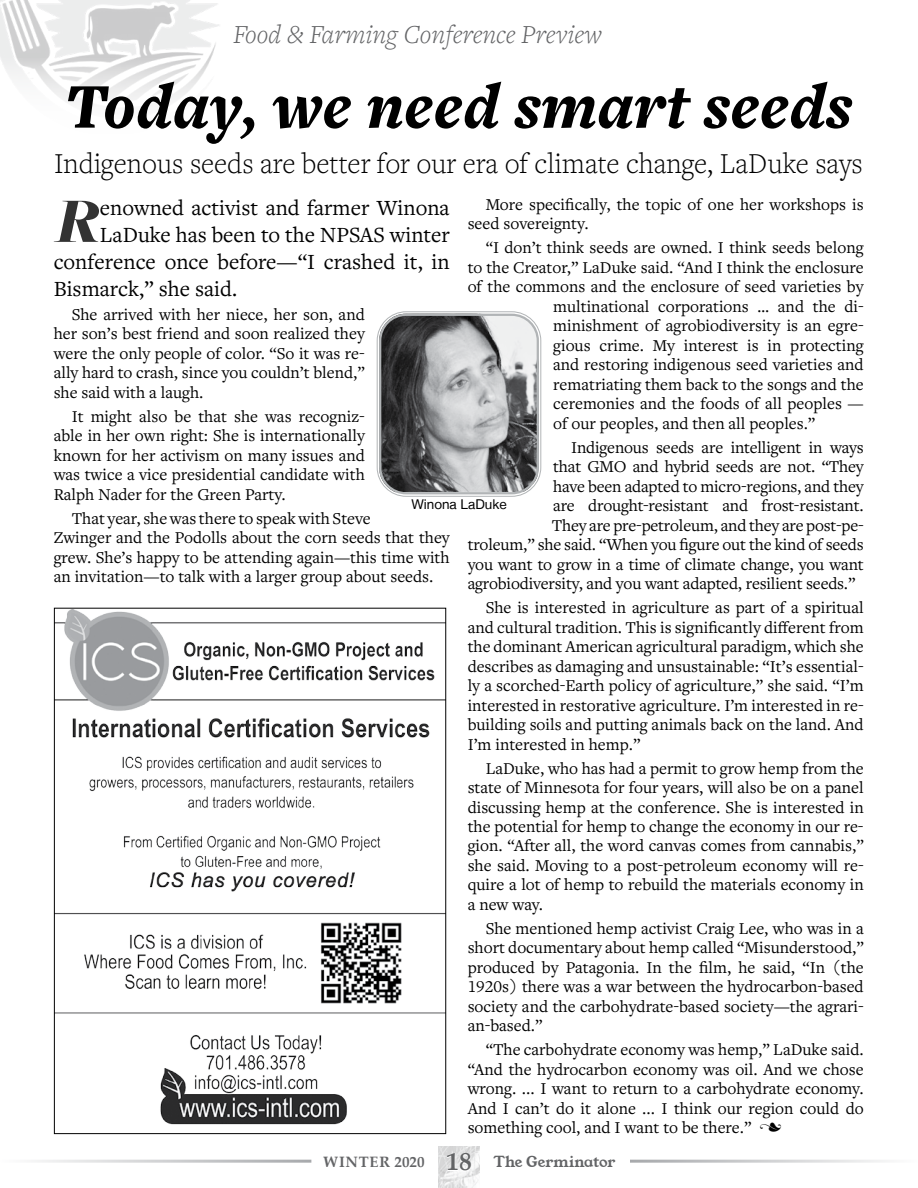
<style>
.page{position:relative;width:918px;height:1188px;background:#fff}
.page>*{position:absolute;margin:0;border:0;box-sizing:border-box;transform-origin:0 0}
.t1{font:italic 900 66px "Freight Text Pro";letter-spacing:.01em;color:#000;scale:.94 1}
.t2{font:italic 900 65.7px "Freight Big Pro";color:#333}
.t3{font:300 30px "Freight Text Pro";color:#000;scale:.96 1}
.t4{font:italic 300 27px "Freight Text Pro";color:#636466}
.t5{font:22.5px "Freight Text Pro";color:#000}
.t6{font:17.25px/19.5px "Freight Text Pro";color:#000;text-align:justify}
.t7{font:15px "Young Serif";letter-spacing:-.01em;color:#636466}
.t8{font:13.5px "Helvetica Neue LT";color:#000}
.s1{font-family:"Type Embellishments One Let Plain"}
.s2{font-family:"Palatino Linotype";font-weight:700}
.s3{font-family:"Palatino Linotype";font-weight:700;font-size:25.5px;color:#fff}
</style>
<div class="page">
<img style="left:0;top:0;width:219px;height:102px">
<img style="left:438px;top:1147px;width:42px;height:41px">
<hr style="left:0;top:1160px;width:311px;height:3px;background:#a7a9ac">
<hr style="left:630px;top:1160px;width:288px;height:3px;background:#a7a9ac">
<img style="left:56px;top:610px;width:388px;height:101px">
<img style="left:72px;top:718px;width:358px;height:20px">
<img style="left:56px;top:913px;width:388px;height:101px">
<img style="left:160px;top:1035px;width:187px;height:90px">
<img style="left:89px;top:756px;width:325px;height:136px">
<img style="left:379px;top:314px;width:160px;height:178px">
<div style="left:377px;top:311px;width:164px;height:186px;border:1px solid #b1b4b6;border-radius:29px"></div>
<div style="left:379px;top:314px;width:160px;height:180px;border:2px solid #b1b4b6;border-radius:26px"></div>
<h3 class="t4" style="left:233px;top:17px;width:371px">Food &amp; Farming Conference Preview</h3>
<h1 class="t1" style="left:66px;top:62px;width:838px">Today, we need smart seeds</h1>
<h3 class="t3" style="left:54px;top:144px;width:844px">Indigenous seeds are better for our era of climate change, LaDuke says</h3>
<p class="t6" style="left:468px;top:194px;width:398px;text-indent:18px">More specifically, the topic of one her workshops is seed sovereignty.</p>
<p class="t6" style="left:486px;top:237px;width:379px">“I don’t think seeds are owned. I think seeds belong</p>
<p class="t6" style="left:468px;top:257px;width:398px">to the Creator,” LaDuke said. “And I think the enclosure</p>
<p class="t6" style="left:468px;top:276px;width:397px">of the commons and the enclosure of seed varieties by</p>
<p class="t6" style="left:553px;top:296px;width:312px">multinational corporations … and the di-</p>
<p class="t6" style="left:553px;top:315px;width:312px">minishment of agrobiodiversity is an egre-</p>
<p class="t6" style="left:553px;top:335px;width:312px">gious crime. My interest is in protecting</p>
<p class="t6" style="left:553px;top:354px;width:312px">and restoring indigenous seed varieties and</p>
<p class="t6" style="left:553px;top:374px;width:312px">rematriating them back to the songs and the</p>
<p class="t6" style="left:553px;top:393px;width:312px">ceremonies and the foods of all peoples —</p>
<p class="t6" style="left:553px;top:413px;width:264px">of our peoples, and then all peoples.”</p>
<p class="t6" style="left:571px;top:437px;width:294px">Indigenous seeds are intelligent in ways</p>
<p class="t6" style="left:553px;top:456px;width:312px">that GMO and hybrid seeds are not. “They</p>
<p class="t6" style="left:553px;top:476px;width:312px">have been adapted to micro-regions, and they</p>
<p class="t6" style="left:553px;top:495px;width:312px">are drought-resistant and frost-resistant.</p>
<p class="t6" style="left:552px;top:515px;width:314px">They are pre-petroleum, and they are post-pe-</p>
<p class="t6" style="left:468px;top:534px;width:397px">troleum,” she said. “When you figure out the kind of seeds</p>
<p class="t6" style="left:468px;top:554px;width:398px">you want to grow in a time of climate change, you want</p>
<p class="t6" style="left:468px;top:573px;width:389px">agrobiodiversity, and you want adapted, resilient seeds.”</p>
<p class="t6" style="left:468px;top:597px;width:398px;text-indent:18px">She is interested in agriculture as part of a spiritual and cultural tradition. This is significantly different from the dominant American agricultural paradigm, which she describes as damaging and unsustainable: “It’s essential&shy;ly a scorched-Earth policy of agriculture,” she said. “I’m interested in restorative agriculture. I’m interested in re&shy;building soils and putting animals back on the land. And I’m interested in hemp.”</p>
<p class="t6" style="left:468px;top:758px;width:398px;text-indent:18px">LaDuke, who has had a permit to grow hemp from the state of Minnesota for four years, will also be on a panel discussing hemp at the conference. She is interested in the potential for hemp to change the economy in our re&shy;gion. “After all, the word canvas comes from cannabis,” she said. Moving to a post-petroleum economy will re&shy;quire a lot of hemp to rebuild the materials economy in a new way.</p>
<p class="t6" style="left:468px;top:918px;width:398px;text-indent:18px">She mentioned hemp activist Craig Lee, who was in a short documentary about hemp called “Misunderstood,” produced by Patagonia. In the film, he said, “In (the 1920s) there was a war between the hydrocarbon-based society and the carbohydrate-based society—the agrari&shy;an-based.”</p>
<p class="t6" style="left:468px;top:1040px;width:398px;text-indent:18px">“The carbohydrate economy was hemp,” LaDuke said. “And the hydrocarbon economy was oil. And we chose wrong. ... I want to return to a carbohydrate economy.<br>And I can’t do it alone ... I think our region could do something cool, and I want to be there.” <span class="s1">n</span></p>
<h2 class="t2" style="left:56px;top:177px;width:46px">R</h2>
<h3 class="t5" style="left:100px;top:193px;width:351px">enowned activist and farmer Winona</h3>
<h3 class="t5" style="left:100px;top:220px;width:351px">LaDuke has been to the NPSAS winter</h3>
<h3 class="t5" style="left:54px;top:247px;width:397px">conference once before—“I crashed it, in</h3>
<h3 class="t5" style="left:54px;top:274px;width:185px">Bismarck,” she said.</h3>
<p class="t6" style="left:54px;top:304px;width:313px;text-indent:18px">She arrived with her niece, her son, and her son’s best friend and soon realized they were the only people of color. “So it was re&shy;ally hard to crash, since you couldn’t blend,” she said with a laugh.</p>
<p class="t6" style="left:54px;top:406px;width:313px;text-indent:18px">It might also be that she was recogniz&shy;able in her own right: She is internationally known for her activism on many issues and was twice a vice presidential candidate with Ralph Nader for the Green Party.</p>
<p class="t6" style="left:54px;top:508px;width:398px;text-align:left;text-indent:18px">That year, she was there to speak with Steve<br>Zwinger and the Podolls about the corn seeds that they grew. She’s happy to be attending again—this time with an invitation—to talk with a larger group about seeds.</p>
<p class="t8" style="left:411px;top:496px;width:97px">Winona LaDuke</p>
<p class="t7" style="left:323px;top:1152px;width:294px"><span class="s2">WINTER 2020</span> <span class="s3">18</span> The Germinator</p>
</div>
